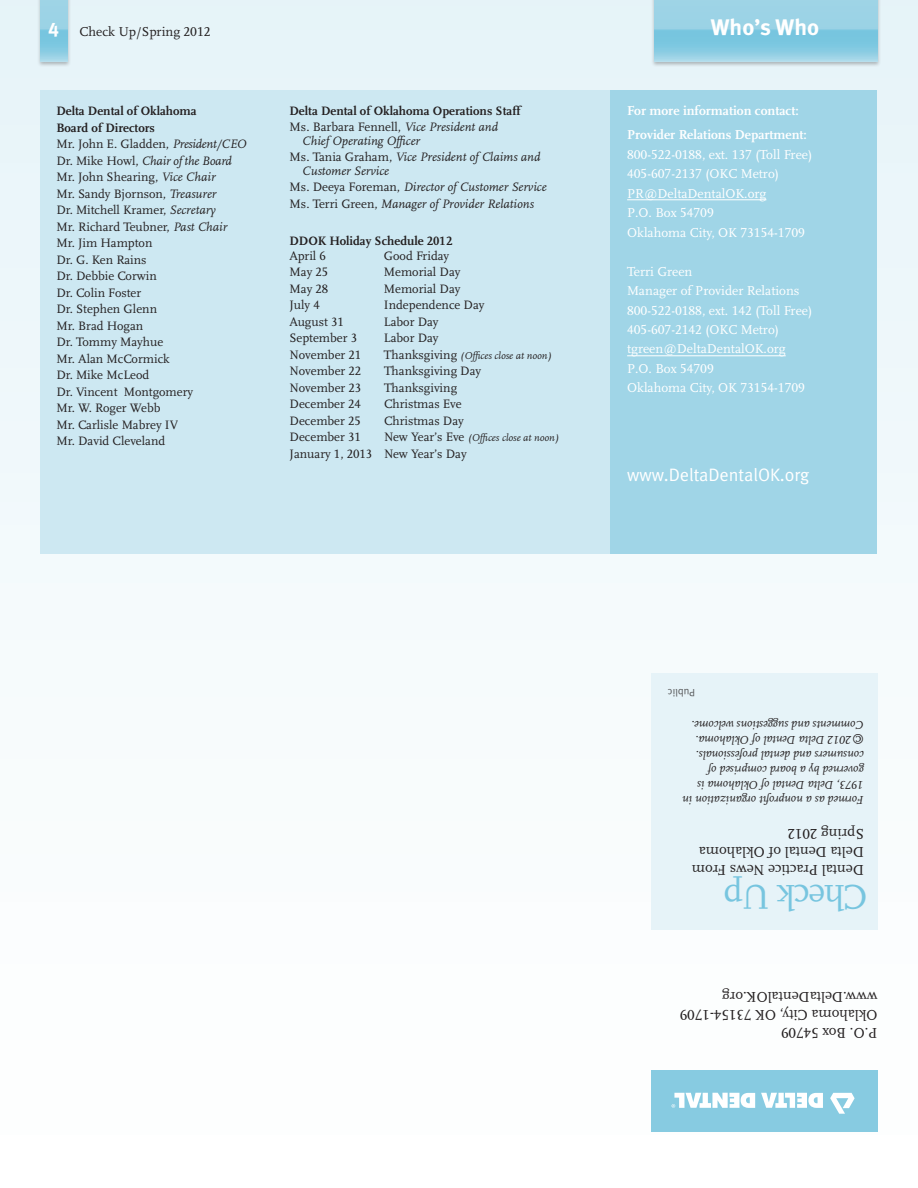
<style>
.page{position:relative;width:918px;height:1188px;background:#fff}
.page>*{position:absolute;margin:0;border:0;box-sizing:border-box;transform-origin:0 0}
.t1{font:36px "Scala";letter-spacing:-.03em;color:#77c5df}
.t2{font:700 22.5px "Meta";color:#fff}
.t3{font:19.5px "Meta Bold LF";color:#fff}
.t4{font:18px "Meta Normal";color:#fff}
.text{font:15px "Scala LF";color:#231f20}
.text-2{font:13.5px/19.5px "Scala LF";color:#fff}
.text-3{font:700 13.5px "Scala LF";color:#fff}
.text-4{font:13.5px "Scala LF";color:#231f20}
.text-5{font:12.75px/16.5px "Scala LF";color:#231f20}
.text-6{font:italic 12.75px/13.5px "Scala LF";color:#231f20}
.text-7{font:700 12.75px "Scala LF";color:#231f20}
.text-8{font:italic 12.75px "Scala LF";letter-spacing:-.02em;color:#231f20}
.text-9{font:italic 12px/15px "Scala LF";color:#231f20}
.text-10{font:italic 10.5px "Scala LF";color:#231f20}
.t5{font:10.5px "Meta Normal";color:#57585a}
.s1{font-style:italic}
.s2{font-style:normal}
.s3{font-style:normal;font-size:12.75px}
</style>
<div class="page">
<div style="left:0;top:0;width:918px;height:1188px;background:linear-gradient(to bottom,#e7f4f9,#fff)"></div>
<div style="left:40px;top:90px;width:611px;height:464px;background:#cde8f2"></div>
<div style="left:651px;top:673px;width:227px;height:257px;background:#e6f3f8"></div>
<div style="left:610px;top:90px;width:268px;height:464px;background:#a0d5e7"></div>
<div style="left:651px;top:1071px;width:227px;height:61px;background:#87cbe1"></div>
<svg style="left:761px;top:1093px;width:62px;height:15px"></svg>
<svg style="left:672px;top:1093px;width:83px;height:15px"></svg>
<svg style="left:830px;top:1093px;width:25px;height:21px"></svg>
<hr style="left:627px;top:200px;width:139px;height:1px;background:#fff">
<hr style="left:627px;top:356px;width:159px;height:1px;background:#fff">
<div style="left:37px;top:0;width:34px;height:67px;background:#231f20;opacity:.3"></div>
<svg style="left:40px;top:0;width:28px;height:61px;background:#90cee3"></svg>
<div style="left:651px;top:0;width:230px;height:67px;background:#231f20;opacity:.3"></div>
<svg style="left:654px;top:0;width:224px;height:61px;background:#90cee3"></svg>
<p class="t3" style="left:48px;top:18px;width:12px">4</p>
<p class="text-4" style="left:80px;top:24px;width:133px">Check Up/Spring 2012</p>
<p class="t2" style="left:711px;top:14px;width:110px">Who’s Who</p>
<p class="text-7" style="left:56px;top:104px;width:142px">Delta Dental of Oklahoma</p>
<p class="text-7" style="left:56px;top:120px;width:100px">Board of Directors</p>
<p class="text-5" style="left:56px;top:136px;width:192px">Mr. John E. Gladden, <span class="s1">President/CEO</span></p>
<p class="text-8" style="left:56px;top:154px;width:177px"><span class="s2">Dr. Mike Howl,</span> Chair of the Board</p>
<p class="text-5" style="left:56px;top:169px;width:161px">Mr. John Shearing, <span class="s1">Vice Chair</span></p>
<p class="text-5" style="left:56px;top:186px;width:161px">Mr. Sandy Bjornson, <span class="s1">Treasurer</span></p>
<p class="text-5" style="left:56px;top:202px;width:161px">Dr. Mitchell Kramer, <span class="s1">Secretary</span></p>
<p class="text-5" style="left:56px;top:219px;width:172px">Mr. Richard Teubner, <span class="s1">Past Chair</span></p>
<p class="text-5" style="left:56px;top:235px;width:98px">Mr. Jim Hampton</p>
<p class="text-5" style="left:56px;top:252px;width:92px">Dr. G. Ken Rains</p>
<p class="text-5" style="left:56px;top:268px;width:102px">Dr. Debbie Corwin</p>
<p class="text-5" style="left:56px;top:285px;width:86px">Dr. Colin Foster</p>
<p class="text-5" style="left:56px;top:301px;width:102px">Dr. Stephen Glenn</p>
<p class="text-5" style="left:56px;top:318px;width:88px">Mr. Brad Hogan</p>
<p class="text-5" style="left:56px;top:334px;width:108px">Dr. Tommy Mayhue</p>
<p class="text-5" style="left:56px;top:351px;width:115px">Mr. Alan McCormick</p>
<p class="text-5" style="left:56px;top:367px;width:94px">Dr. Mike McLeod</p>
<p class="text-5" style="left:56px;top:384px;width:138px">Dr. Vincent Montgomery</p>
<p class="text-5" style="left:56px;top:400px;width:105px">Mr. W. Roger Webb</p>
<p class="text-5" style="left:56px;top:417px;width:123px">Mr. Carlisle Mabrey IV</p>
<p class="text-5" style="left:56px;top:433px;width:110px">Mr. David Cleveland</p>
<p class="text-7" style="left:290px;top:103px;width:233px">Delta Dental of Oklahoma Operations Staff</p>
<p class="text-6" style="left:302px;top:121px;width:197px;text-indent:-13px"><span class="s2">Ms. Barbara Fennell,</span> Vice President and<br>Chief Operating Officer</p>
<p class="text-6" style="left:302px;top:151px;width:240px;text-indent:-13px"><span class="s2">Ms. Tania Graham,</span> Vice President of Claims and<br>Customer Service</p>
<p class="text-6" style="left:290px;top:181px;width:259px"><span class="s2">Ms. Deeya Foreman,</span> Director of Customer Service</p>
<p class="text-6" style="left:290px;top:197px;width:246px"><span class="s2">Ms. Terri Green,</span> Manager of Provider Relations</p>
<p class="text-7" style="left:290px;top:234px;width:164px">DDOK Holiday Schedule 2012</p>
<p class="text-5" style="left:384px;top:247px;width:67px">Good Friday</p>
<p class="text-5" style="left:384px;top:264px;width:78px">Memorial Day</p>
<p class="text-5" style="left:384px;top:280px;width:78px">Memorial Day</p>
<p class="text-5" style="left:384px;top:297px;width:102px">Independence Day</p>
<p class="text-5" style="left:384px;top:313px;width:56px">Labor Day</p>
<p class="text-5" style="left:384px;top:330px;width:56px">Labor Day</p>
<p class="text-10" style="left:384px;top:350px;width:169px"><span class="s3">Thanksgiving</span> (Offices close at noon)</p>
<p class="text-5" style="left:384px;top:363px;width:99px">Thanksgiving Day</p>
<p class="text-5" style="left:384px;top:379px;width:75px">Thanksgiving</p>
<p class="text-5" style="left:384px;top:396px;width:79px">Christmas Eve</p>
<p class="text-5" style="left:384px;top:412px;width:81px">Christmas Day</p>
<p class="text-10" style="left:384px;top:432px;width:177px"><span class="s3">New Year’s Eve</span> (Offices close at noon)</p>
<p class="text-5" style="left:384px;top:445px;width:84px">New Year’s Day</p>
<p class="text-5" style="left:290px;top:247px;width:38px">April 6</p>
<p class="text-5" style="left:290px;top:264px;width:40px">May 25</p>
<p class="text-5" style="left:290px;top:280px;width:40px">May 28</p>
<p class="text-5" style="left:290px;top:297px;width:32px">July 4</p>
<p class="text-5" style="left:290px;top:313px;width:56px">August 31</p>
<p class="text-5" style="left:290px;top:330px;width:69px">September 3</p>
<p class="text-5" style="left:290px;top:346px;width:73px">November 21</p>
<p class="text-5" style="left:290px;top:363px;width:73px">November 22<br>November 23</p>
<p class="text-5" style="left:290px;top:396px;width:73px">December 24</p>
<p class="text-5" style="left:290px;top:412px;width:73px">December 25</p>
<p class="text-5" style="left:290px;top:429px;width:73px">December 31</p>
<p class="text-5" style="left:290px;top:445px;width:84px">January 1, 2013</p>
<p class="text-3" style="left:627px;top:103px;width:173px">For more information contact:</p>
<p class="text-3" style="left:627px;top:127px;width:181px">Provider Relations Department:</p>
<p class="text-2" style="left:627px;top:145px;width:187px">800-522-0188, ext. 137 (Toll Free)</p>
<p class="text-2" style="left:627px;top:164px;width:153px">405-607-2137 (OKC Metro)</p>
<p class="text-2" style="left:627px;top:184px;width:141px">PR@DeltaDentalOK.org</p>
<p class="text-2" style="left:627px;top:203px;width:88px">P.O. Box 54709</p>
<p class="text-2" style="left:627px;top:223px;width:179px">Oklahoma City, OK 73154-1709</p>
<p class="text-2" style="left:627px;top:262px;width:67px">Terri Green</p>
<p class="text-2" style="left:627px;top:281px;width:187px">Manager of Provider Relations<br>800-522-0188, ext. 142 (Toll Free)</p>
<p class="text-2" style="left:627px;top:320px;width:160px">405-607-2142 (OKC Metro) tgreen@DeltaDentalOK.org</p>
<p class="text-2" style="left:627px;top:359px;width:88px">P.O. Box 54709</p>
<p class="text-2" style="left:627px;top:379px;width:179px">Oklahoma City, OK 73154-1709</p>
<p class="t4" style="left:627px;top:464px;width:184px">www.DeltaDentalOK.org</p>
<p class="t5" style="left:695px;top:698px;width:29px;rotate:-180deg">Public</p>
<p class="text-9" style="left:864px;top:732px;width:174px;rotate:-180deg">Comments and suggestions welcome.</p>
<p class="text-9" style="left:864px;top:747px;width:170px;rotate:-180deg">©2012 Delta Dental of Oklahoma.</p>
<p class="text-9" style="left:864px;top:807px;width:183px;rotate:-180deg">Formed as a nonprofit organization in 1973, Delta Dental of Oklahoma is governed by a board comprised of consumers and dental professionals.</p>
<p class="text" style="left:864px;top:842px;width:78px;rotate:-180deg">Spring 2012</p>
<p class="text" style="left:864px;top:860px;width:166px;rotate:-180deg">Delta Dental of Oklahoma</p>
<p class="text" style="left:864px;top:878px;width:174px;rotate:-180deg">Dental Practice News From</p>
<p class="t1" style="left:867px;top:917px;width:145px;rotate:-180deg">Check Up</p>
<p class="text" style="left:878px;top:1005px;width:157px;rotate:-180deg">www.DeltaDentalOK.org</p>
<p class="text" style="left:878px;top:1023px;width:199px;rotate:-180deg">Oklahoma City, OK 73154-1709</p>
<p class="text" style="left:878px;top:1041px;width:98px;rotate:-180deg">P.O. Box 54709</p>
</div>
